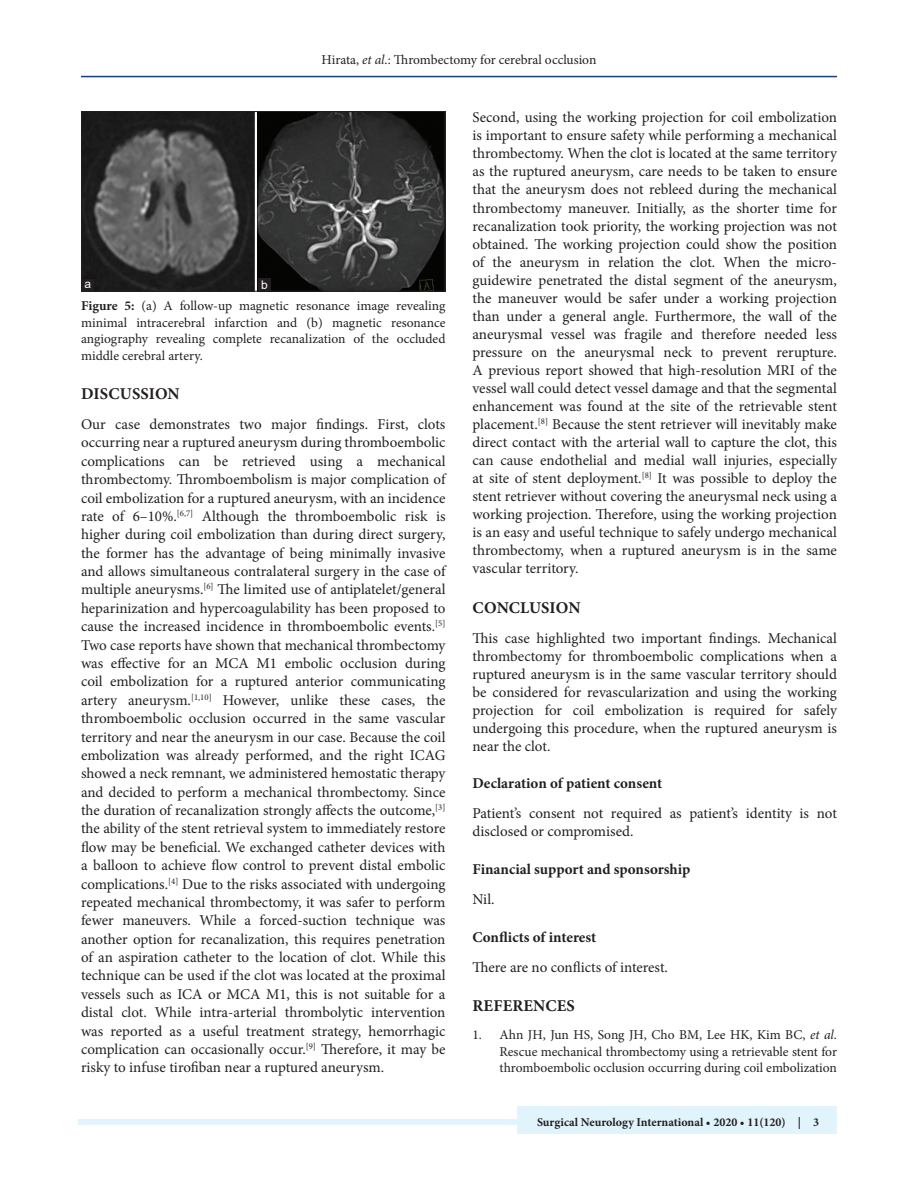
<style>
.page{position:relative;width:918px;height:1188px;background:#fff}
.page>*{position:absolute;margin:0;border:0;box-sizing:border-box;transform-origin:0 0}
.t1{font:700 16.5px "Minion Pro";letter-spacing:.01em;color:#231f20}
.TX{font:15px/18.5px "Minion Pro";color:#231f20;text-align:justify}
.t2{font:700 15px "Minion Pro";color:#231f20}
.FGC{font:13.5px/16.5px "Minion Pro";color:#231f20;text-align:justify}
.REF{font:13.5px/16.5px "Minion Pro";color:#231f20;text-align:justify}
.JF{font:700 12px "Minion Pro";color:#231f20}
.LABEL{font:12px "Arial";color:#fff}
.s1{font-style:italic}
.s2{font-weight:700}
</style>
<div class="page">
<hr style="left:81px;top:76px;width:756px;height:1px;background:#164077">
<div style="left:78px;top:1119px;width:756px;height:6px;background:#e1f4fc"></div>
<div style="left:518px;top:1106px;width:319px;height:28px;background:#e1f4fc"></div>
<img style="left:84px;top:113px;width:359px;height:176px">
<div style="left:82px;top:111px;width:363px;height:180px;border:1px solid #231f20"></div>
<div style="left:258px;top:278px;width:13px;height:13px;background:#231f20"></div>
<div style="left:82px;top:279px;width:12px;height:12px;background:#231f20"></div>
<p class="FGC" style="left:322px;top:51px;width:276px">Hirata, <span class="s1">et al</span>.: Thrombectomy for cerebral occlusion</p>
<p class="LABEL" style="left:85px;top:276px;width:8px">a</p>
<p class="LABEL" style="left:261px;top:276px;width:8px">b</p>
<p class="FGC" style="left:81px;top:298px;width:366px"><span class="s2">Figure 5:</span> (a) A follow-up magnetic resonance image revealing minimal intracerebral infarction and (b) magnetic resonance angiography revealing complete recanalization of the occluded middle cerebral artery.</p>
<h1 class="t1" style="left:81px;top:382px;width:100px">DISCUSSION</h1>
<p class="TX" style="left:81px;top:415px;width:366px">Our case demonstrates two major findings. First, clots occurring near a ruptured aneurysm during thromboembolic complications can be retrieved using a mechanical thrombectomy. Thromboembolism is major complication of coil embolization for a ruptured aneurysm, with an incidence rate of 6–10%.<sup>[6,7]</sup> Although the thromboembolic risk is higher during coil embolization than during direct surgery, the former has the advantage of being minimally invasive and allows simultaneous contralateral surgery in the case of multiple aneurysms.<sup>[6]</sup> The limited use of antiplatelet/general heparinization and hypercoagulability has been proposed to cause the increased incidence in thromboembolic events.<sup>[5] </sup>Two case reports have shown that mechanical thrombectomy was effective for an MCA M1 embolic occlusion during coil embolization for a ruptured anterior communicating artery aneurysm.<sup>[1,10]</sup> However, unlike these cases, the thromboembolic occlusion occurred in the same vascular territory and near the aneurysm in our case. Because the coil embolization was already performed, and the right ICAG showed a neck remnant, we administered hemostatic therapy and decided to perform a mechanical thrombectomy. Since the duration of recanalization strongly affects the outcome,<sup>[3] </sup>the ability of the stent retrieval system to immediately restore flow may be beneficial. We exchanged catheter devices with a balloon to achieve flow control to prevent distal embolic complications.<sup>[4]</sup> Due to the risks associated with undergoing repeated mechanical thrombectomy, it was safer to perform fewer maneuvers. While a forced-suction technique was another option for recanalization, this requires penetration of an aspiration catheter to the location of clot. While this technique can be used if the clot was located at the proximal vessels such as ICA or MCA M1, this is not suitable for a distal clot. While intra-arterial thrombolytic intervention was reported as a useful treatment strategy, hemorrhagic complication can occasionally occur.<sup>[9]</sup> Therefore, it may be risky to infuse tirofiban near a ruptured aneurysm.</p>
<p class="TX" style="left:472px;top:109px;width:366px;line-height:18px">Second, using the working projection for coil embolization is important to ensure safety while performing a mechanical thrombectomy. When the clot is located at the same territory as the ruptured aneurysm, care needs to be taken to ensure that the aneurysm does not rebleed during the mechanical thrombectomy maneuver. Initially, as the shorter time for recanalization took priority, the working projection was not obtained. The working projection could show the position of the aneurysm in relation the clot. When the micro&shy;guidewire penetrated the distal segment of the aneurysm, the maneuver would be safer under a working projection than under a general angle. Furthermore, the wall of the aneurysmal vessel was fragile and therefore needed less pressure on the aneurysmal neck to prevent rerupture.<br>A previous report showed that high-resolution MRI of the vessel wall could detect vessel damage and that the segmental enhancement was found at the site of the retrievable stent placement.<sup>[8]</sup> Because the stent retriever will inevitably make direct contact with the arterial wall to capture the clot, this can cause endothelial and medial wall injuries, especially at site of stent deployment.<sup>[8]</sup> It was possible to deploy the stent retriever without covering the aneurysmal neck using a working projection. Therefore, using the working projection is an easy and useful technique to safely undergo mechanical thrombectomy, when a ruptured aneurysm is in the same vascular territory.</p>
<h1 class="t1" style="left:473px;top:596px;width:109px">CONCLUSION</h1>
<p class="TX" style="left:472px;top:629px;width:366px;line-height:18px">This case highlighted two important findings. Mechanical thrombectomy for thromboembolic complications when a ruptured aneurysm is in the same vascular territory should be considered for revascularization and using the working projection for coil embolization is required for safely undergoing this procedure, when the ruptured aneurysm is near the clot.</p>
<h2 class="t2" style="left:472px;top:773px;width:191px">Declaration of patient consent</h2>
<p class="TX" style="left:472px;top:805px;width:366px;line-height:18px">Patient’s consent not required as patient’s identity is not disclosed or compromised.</p>
<h2 class="t2" style="left:472px;top:859px;width:219px">Financial support and sponsorship</h2>
<p class="TX" style="left:472px;top:890px;width:24px">Nil.</p>
<h2 class="t2" style="left:472px;top:926px;width:125px">Conflicts of interest</h2>
<p class="TX" style="left:472px;top:958px;width:197px">There are no conflicts of interest.</p>
<h1 class="t1" style="left:473px;top:994px;width:104px">REFERENCES</h1>
<p class="REF" style="left:500px;top:1027px;width:339px;text-indent:-27px">1. Ahn JH, Jun HS, Song JH, Cho BM, Lee HK, Kim BC, <span class="s1">et al</span>.<br>Rescue mechanical thrombectomy using a retrievable stent for thromboembolic occlusion occurring during coil embolization</p>
<p class="JF" style="left:537px;top:1113px;width:284px">Surgical Neurology International • 2020 • 11(120) | 3</p>
</div>
